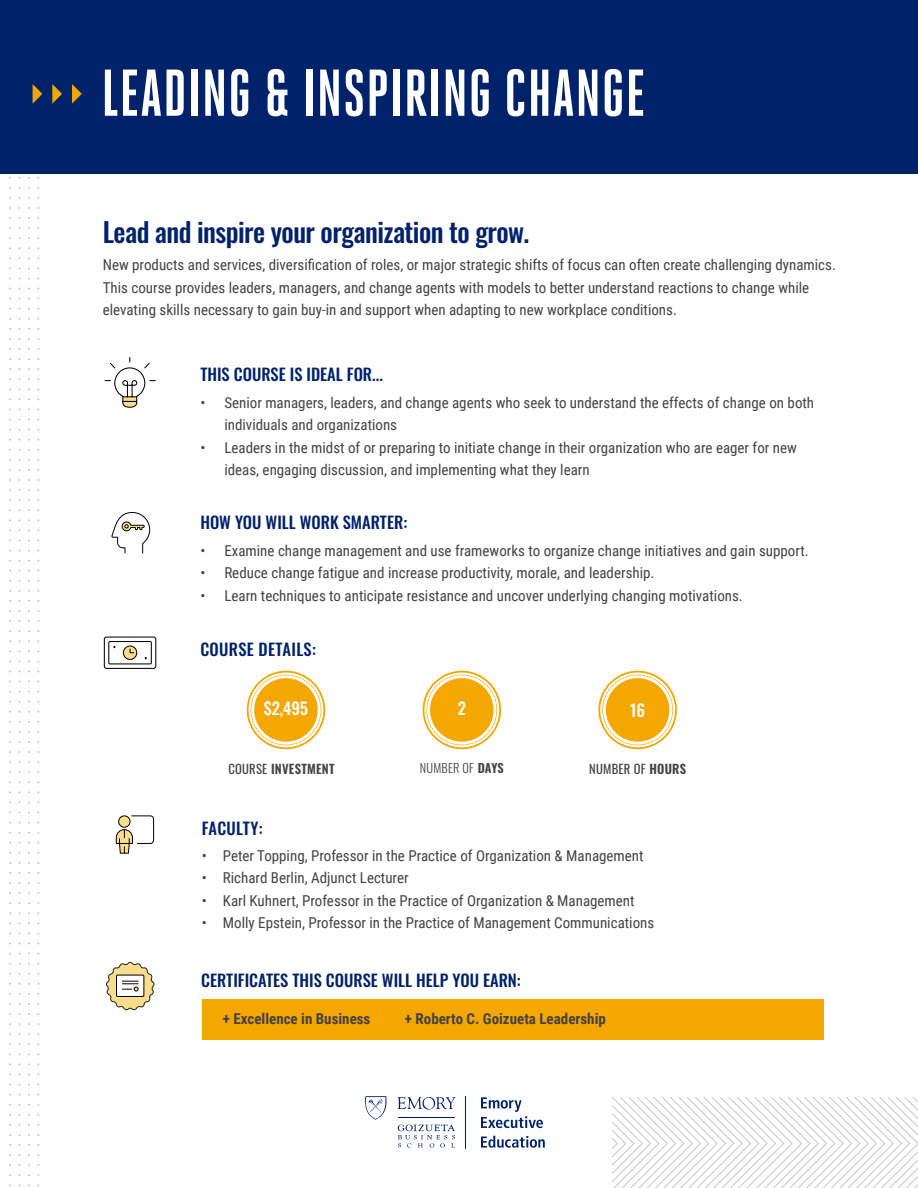
<style>
.page{position:relative;width:918px;height:1188px;background:#fff}
.page>*{position:absolute;margin:0;border:0;box-sizing:border-box;transform-origin:0 0}
.t1{font:700 66px "Heroic Condensed";letter-spacing:.01em;color:#fff}
.t2{font:500 27px "Oswald";letter-spacing:-.02em;color:#00226a}
.t3{font:500 16.65px "Oswald";color:#fff}
.t4{font:500 16.5px "Oswald";color:#00226a}
.t5{font:500 16.5px "Oswald";letter-spacing:.02em;color:#00226a}
.t6{font:15px/22.5px "Roboto Condensed";color:#454142}
.t7{font:700 15px "Roboto Condensed";color:#454142}
.t8{font:600 12.6px "Oswald";letter-spacing:.02em;color:#454142}
.t9{font:12.6px "Oswald";letter-spacing:.02em;color:#454142}
.t10{font:300 12.45px "Oswald";letter-spacing:.02em;color:#454142}
.s1{font-weight:400}
.s2{font-weight:600}
</style>
<div class="page">
<svg style="left:19px;top:176px;width:1px;height:1011px"></svg>
<svg style="left:9px;top:177px;width:2px;height:1009px"></svg>
<svg style="left:358px;top:1039px;width:31px;height:81px"></svg>
<div style="left:0;top:0;width:918px;height:174px;background:#00226a"></div>
<svg style="left:28px;top:84px;width:54px;height:1103px"></svg>
<div style="left:202px;top:999px;width:622px;height:40px;background:#f4a700"></div>
<svg style="left:245px;top:670px;width:87px;height:370px"></svg>
<div style="left:254px;top:678px;width:64px;height:64px;background:#f4a700;border-radius:50%"></div>
<svg style="left:594px;top:177px;width:324px;height:1011px"></svg>
<div style="left:606px;top:678px;width:63px;height:64px;background:#f4a700;border-radius:50%"></div>
<svg style="left:103px;top:357px;width:54px;height:654px"></svg>
<svg style="left:396px;top:670px;width:153px;height:479px"></svg>
<div style="left:430px;top:678px;width:64px;height:64px;background:#f4a700;border-radius:50%"></div>
<h1 class="t1" style="left:101px;top:57px;width:546px">LEADING &amp; INSPIRING CHANGE</h1>
<h2 class="t2" style="left:103px;top:208px;width:428px">Lead and inspire your organization to grow.</h2>
<p class="t6" style="left:103px;top:253px;width:735px">New products and services, diversification of roles, or major strategic shifts of focus can often create challenging dynamics.<br>This course provides leaders, managers, and change agents with models to better understand reactions to change while elevating skills necessary to gain buy-in and support when adapting to new workplace conditions.</p>
<p class="t4" style="left:200px;top:359px;width:184px">THIS COURSE IS IDEAL FOR...</p>
<p class="t6" style="left:224px;top:391px;width:591px;text-indent:-24px">• Senior managers, leaders, and change agents who seek to understand the effects of change on both individuals and organizations</p>
<p class="t6" style="left:224px;top:436px;width:574px;text-indent:-24px">• Leaders in the midst of or preparing to initiate change in their organization who are eager for new ideas, engaging discussion, and implementing what they learn</p>
<p class="t4" style="left:200px;top:507px;width:208px">HOW YOU WILL WORK SMARTER:</p>
<p class="t6" style="left:200px;top:539px;width:610px">• Examine change management and use frameworks to organize change initiatives and gain support.</p>
<p class="t6" style="left:200px;top:561px;width:456px">• Reduce change fatigue and increase productivity, morale, and leadership.</p>
<p class="t6" style="left:200px;top:584px;width:544px">• Learn techniques to anticipate resistance and uncover underlying changing motivations.</p>
<p class="t5" style="left:200px;top:634px;width:117px">COURSE DETAILS:</p>
<p class="t3" style="left:264px;top:693px;width:46px">$2,495</p>
<p class="t8" style="left:228px;top:757px;width:108px"><span class="s1">COURSE</span> INVESTMENT</p>
<p class="t4" style="left:202px;top:813px;width:62px">FACULTY:</p>
<p class="t3" style="left:458px;top:693px;width:10px">2</p>
<p class="t10" style="left:420px;top:757px;width:86px">NUMBER OF <span class="s2">DAYS</span></p>
<p class="t3" style="left:630px;top:695px;width:16px">16</p>
<p class="t9" style="left:589px;top:757px;width:99px">NUMBER OF <span class="s2">HOURS</span></p>
<p class="t6" style="left:202px;top:844px;width:443px">• Peter Topping, Professor in the Practice of Organization &amp; Management</p>
<p class="t6" style="left:202px;top:866px;width:208px">• Richard Berlin, Adjunct Lecturer</p>
<p class="t6" style="left:202px;top:889px;width:434px">• Karl Kuhnert, Professor in the Practice of Organization &amp; Management</p>
<p class="t6" style="left:202px;top:911px;width:454px">• Molly Epstein, Professor in the Practice of Management Communications</p>
<p class="t4" style="left:201px;top:966px;width:321px">CERTIFICATES THIS COURSE WILL HELP YOU EARN:</p>
<p class="t7" style="left:223px;top:1009px;width:149px">+ Excellence in Business</p>
<p class="t7" style="left:405px;top:1009px;width:202px">+ Roberto C. Goizueta Leadership</p>
</div>
